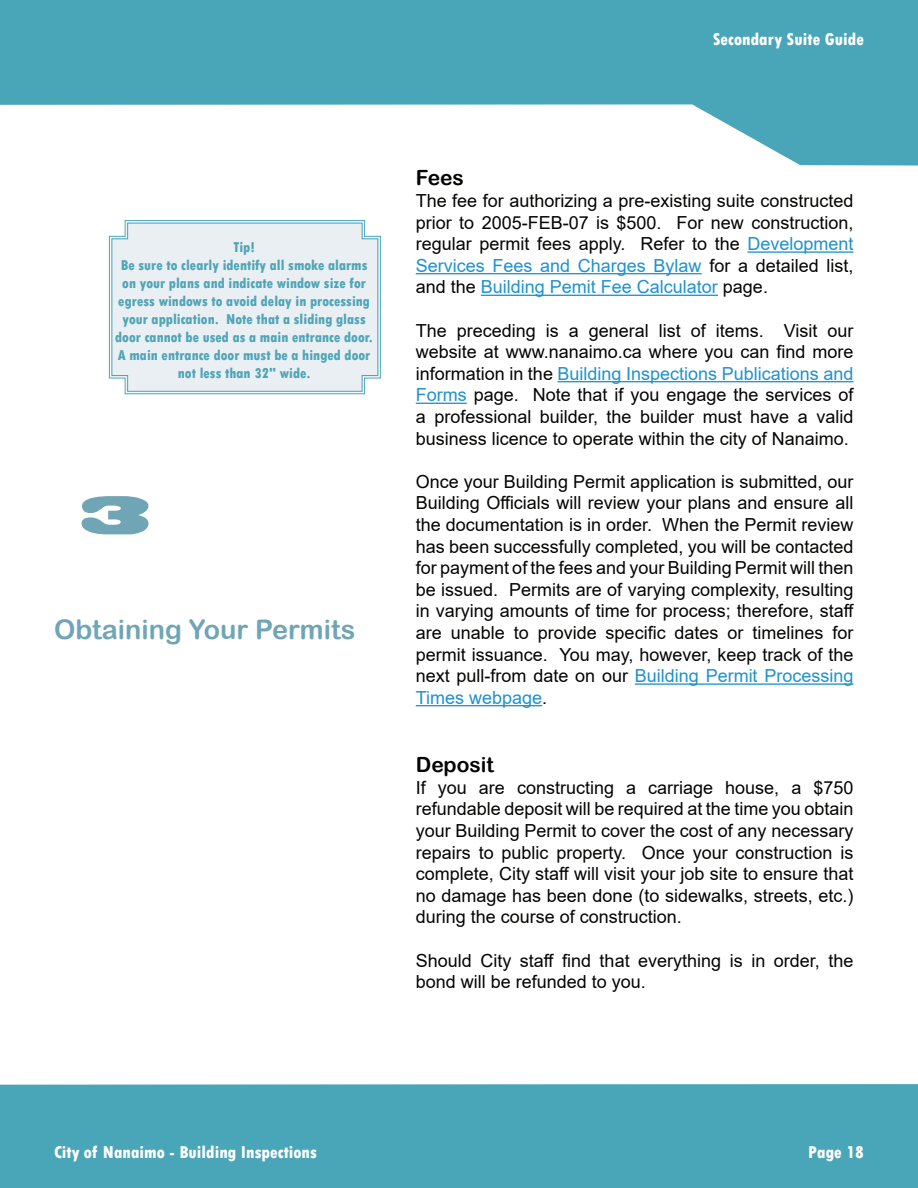
<style>
.page{position:relative;width:918px;height:1188px;background:#fff}
.page>*{position:absolute;margin:0;border:0;box-sizing:border-box;transform-origin:0 0}
.t1{font:51px "Blackoak Std";color:#70a5b6}
.t2{font:27px "Arial Rounded MT Bold";color:#70a5b6}
.t3{font:21px "Arial Rounded MT Bold";color:#040503}
.t4{font:18px/21.6px "Arial";color:#040503;text-align:justify}
.t5{font:800 condensed 18px "Tw Cen";color:#fff}
.t6{font:800 condensed 15px/18px "Tw Cen";color:#50a5b7;text-align:center}
.s1{color:#1f92cf}
</style>
<div class="page">
<svg style="left:0;top:0;width:918px;height:166px;fill:#49a5b8"></svg>
<div style="left:0;top:1084px;width:918px;height:104px;background:#49a5b8"></div>
<hr style="left:747px;top:251px;width:106px;height:2px;background:#1f92cf">
<hr style="left:416px;top:273px;width:286px;height:1px;background:#1f92cf">
<hr style="left:481px;top:295px;width:237px;height:1px;background:#1f92cf">
<hr style="left:558px;top:381px;width:295px;height:1px;background:#1f92cf">
<hr style="left:416px;top:403px;width:51px;height:1px;background:#1f92cf">
<hr style="left:635px;top:683px;width:218px;height:2px;background:#1f92cf">
<hr style="left:416px;top:705px;width:126px;height:1px;background:#1f92cf">
<svg style="left:109px;top:220px;width:272px;height:174px"></svg>
<div style="left:111px;top:223px;width:267px;height:169px;background:#e9eff2"></div>
<p class="t5" style="left:713px;top:28px;width:153px">Secondary Suite Guide</p>
<p class="t6" style="left:233px;top:238px;width:23px">Tip!</p>
<p class="t6" style="left:115px;top:256px;width:259px">Be sure to clearly identify all smoke alarms on your plans and indicate window size for egress windows to avoid delay in processing your application. Note that a sliding glass door cannot be used as a main entrance door.<br>A main entrance door must be a hinged door not less than 32" wide.</p>
<h1 class="t1" style="left:79px;top:481px;width:73px">3</h1>
<h2 class="t2" style="left:54px;top:614px;width:303px">Obtaining Your Permits</h2>
<p class="t3" style="left:416px;top:166px;width:50px">Fees</p>
<p class="t4" style="left:416px;top:190px;width:439px">The fee for authorizing a pre-existing suite constructed prior to 2005-FEB-07 is $500. For new construction, regular permit fees apply. Refer to the <span class="s1">Development Services Fees and Charges Bylaw</span> for a detailed list, and the <span class="s1">Building Pemit Fee Calculator</span> page.</p>
<p class="t4" style="left:416px;top:319px;width:346px">The preceding is a general list of items.</p>
<p class="t4" style="left:416px;top:319px;width:439px;text-indent:368px">Visit our website at www.nanaimo.ca where you can find more information in the <span class="s1">Building Inspections Publications and Forms</span> page. Note that if you engage the services of a professional builder, the builder must have a valid business licence to operate within the city of Nanaimo.</p>
<p class="t4" style="left:416px;top:471px;width:440px">Once your Building Permit application is submitted, our Building Officials will review your plans and ensure all the documentation is in order. When the Permit review has been successfully completed, you will be contacted for payment of the fees and your Building Permit will then be issued. Permits are of varying complexity, resulting in varying amounts of time for process; therefore, staff are unable to provide specific dates or timelines for permit issuance. You may, however, keep track of the next pull-from date on our <span class="s1">Building Permit Processing Times webpage</span>.</p>
<p class="t3" style="left:416px;top:752px;width:80px">Deposit</p>
<p class="t4" style="left:416px;top:777px;width:439px">If you are constructing a carriage house, a $750 refundable deposit will be required at the time you obtain your Building Permit to cover the cost of any necessary repairs to public property. Once your construction is complete, City staff will visit your job site to ensure that no damage has been done (to sidewalks, streets, etc. ) during the course of construction.</p>
<p class="t4" style="left:416px;top:949px;width:439px">Should City staff find that everything is in order, the bond will be refunded to you.</p>
<p class="t5" style="left:54px;top:1142px;width:265px">City of Nanaimo - Building Inspections</p>
<p class="t5" style="left:808px;top:1142px;width:57px">Page 18</p>
</div>
